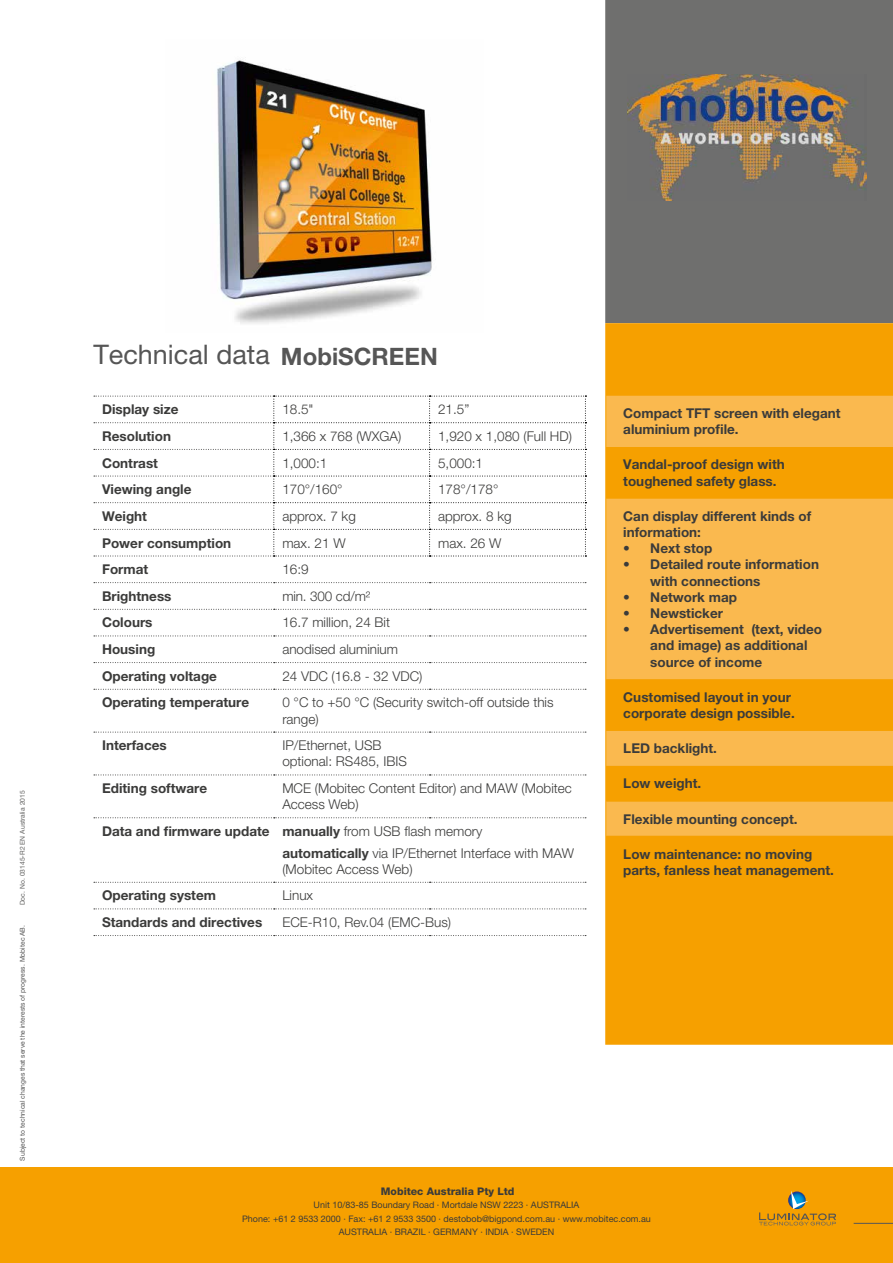
<style>
.page{position:relative;width:893px;height:1263px;background:#fff}
.page>*{position:absolute;margin:0;border:0;box-sizing:border-box;transform-origin:0 0}
.t1{font:27px "Helvetica Neue LT Pro";color:#565656}
.t2{font:700 24px "Helvetica Neue LT Pro";color:#565656}
.t3{font:700 13.5px/16.2px "Helvetica Neue LT Pro";color:#3b3b3a}
.t4{font:300 13.5px/16.2px "Helvetica Neue LT Pro";color:#3b3b3a}
.t5{font:800 10.5px "Helvetica Neue LT Pro";color:#3b3b3a}
.t6{font:9px/13.5px "Helvetica Neue LT Pro";color:#3b3b3a;text-align:center}
.t7{font:6.75px "Helvetica Neue LT Pro";color:#565656}
.t8{font:6.75px "Helvetica Neue LT Pro";color:#636362}
.s1{font-weight:700}
</style>
<div class="page">
<img style="left:217px;top:60px;width:215px;height:264px">
<div style="left:605px;top:0;width:288px;height:323px;background:#6f6f6e"></div>
<div style="left:605px;top:323px;width:288px;height:722px;background:#f6a000"></div>
<div style="left:0;top:1168px;width:893px;height:95px;background:#f6a000"></div>
<svg style="left:94px;top:582px;width:492px;height:1px"></svg>
<svg style="left:94px;top:609px;width:492px;height:1px"></svg>
<svg style="left:94px;top:636px;width:492px;height:1px"></svg>
<svg style="left:94px;top:662px;width:492px;height:1px"></svg>
<svg style="left:94px;top:689px;width:492px;height:1px"></svg>
<svg style="left:94px;top:732px;width:492px;height:1px"></svg>
<svg style="left:94px;top:774px;width:492px;height:1px"></svg>
<svg style="left:94px;top:817px;width:492px;height:1px"></svg>
<svg style="left:94px;top:882px;width:492px;height:1px"></svg>
<svg style="left:94px;top:908px;width:492px;height:1px"></svg>
<svg style="left:94px;top:935px;width:492px;height:1px"></svg>
<svg style="left:94px;top:396px;width:492px;height:161px"></svg>
<div style="left:606px;top:396px;width:287px;height:51px;background:#fab94f"></div>
<svg style="left:606px;top:447px;width:287px;height:440px;background:#f8ae2c"></svg>
<hr style="left:606px;top:801px;width:287px;height:1px;background:#f6a000">
<hr style="left:606px;top:836px;width:287px;height:1px;background:#f6a000">
<hr style="left:606px;top:887px;width:287px;height:1px;background:#f6a000">
<img style="left:627px;top:75px;width:239px;height:125px">
<svg style="left:759px;top:1191px;width:77px;height:34px"></svg>
<hr style="left:854px;top:1223px;width:39px;height:1px;background:#565656">
<p class="t8" style="left:19px;top:905px;width:116px;rotate:-90deg">Doc. No. 03145-R2 EN Australia 2015</p>
<p class="t7" style="left:19px;top:1160px;width:237px;rotate:-90deg">Subject to technical changes that serve the interests of progress. Mobitec AB.</p>
<h1 class="t1" style="left:93px;top:338px;width:178px">Technical data</h1>
<h2 class="t2" style="left:281px;top:341px;width:158px">MobiSCREEN</h2>
<p class="t3" style="left:102px;top:401px;width:78px">Display size</p>
<p class="t4" style="left:282px;top:401px;width:33px">18.5"</p>
<p class="t4" style="left:438px;top:401px;width:33px">21.5”</p>
<p class="t3" style="left:102px;top:428px;width:70px">Resolution</p>
<p class="t4" style="left:282px;top:428px;width:121px">1,366 x 768 (WXGA)</p>
<p class="t4" style="left:438px;top:428px;width:135px">1,920 x 1,080 (Full HD)</p>
<p class="t3" style="left:102px;top:454px;width:58px">Contrast</p>
<p class="t4" style="left:282px;top:454px;width:47px">1,000:1</p>
<p class="t4" style="left:438px;top:454px;width:47px">5,000:1</p>
<p class="t3" style="left:102px;top:481px;width:91px">Viewing angle</p>
<p class="t4" style="left:282px;top:481px;width:62px">170°/160°</p>
<p class="t4" style="left:438px;top:481px;width:62px">178°/178°</p>
<p class="t3" style="left:102px;top:508px;width:46px">Weight</p>
<p class="t4" style="left:282px;top:508px;width:75px">approx. 7 kg</p>
<p class="t4" style="left:438px;top:508px;width:75px">approx. 8 kg</p>
<p class="t3" style="left:102px;top:534px;width:131px">Power consumption</p>
<p class="t4" style="left:282px;top:534px;width:65px">max. 21 W</p>
<p class="t4" style="left:438px;top:534px;width:65px">max. 26 W</p>
<p class="t3" style="left:102px;top:561px;width:48px">Format</p>
<p class="t4" style="left:282px;top:561px;width:28px">16:9</p>
<p class="t3" style="left:102px;top:588px;width:71px">Brightness</p>
<p class="t4" style="left:282px;top:588px;width:90px">min. 300 cd/m²</p>
<p class="t3" style="left:102px;top:614px;width:52px">Colours</p>
<p class="t4" style="left:282px;top:614px;width:109px">16.7 million, 24 Bit</p>
<p class="t3" style="left:102px;top:641px;width:55px">Housing</p>
<p class="t4" style="left:282px;top:641px;width:117px">anodised aluminium</p>
<p class="t3" style="left:102px;top:667px;width:116px">Operating voltage</p>
<p class="t4" style="left:282px;top:668px;width:142px">24 VDC (16.8 - 32 VDC)</p>
<p class="t3" style="left:102px;top:694px;width:149px">Operating temperature</p>
<p class="t4" style="left:282px;top:694px;width:273px">0 °C to +50 °C (Security switch-off outside this range)</p>
<p class="t3" style="left:102px;top:737px;width:66px">Interfaces</p>
<p class="t4" style="left:282px;top:737px;width:126px">IP/Ethernet, USB optional: RS485, IBIS</p>
<p class="t3" style="left:102px;top:780px;width:107px">Editing software</p>
<p class="t4" style="left:282px;top:780px;width:291px">MCE (Mobitec Content Editor) and MAW (Mobitec<br>Access Web)</p>
<p class="t4" style="left:282px;top:820px;width:293px;line-height:21.6px;text-indent:-180px"><span class="s1">Data and firmware update manually</span> from USB flash memory<br><span class="s1">automatically</span> via IP/Ethernet Interface with MAW</p>
<p class="t4" style="left:282px;top:861px;width:132px">(Mobitec Access Web)</p>
<p class="t3" style="left:102px;top:887px;width:115px">Operating system</p>
<p class="t4" style="left:282px;top:887px;width:32px">Linux</p>
<p class="t3" style="left:102px;top:914px;width:162px">Standards and directives</p>
<p class="t4" style="left:282px;top:914px;width:170px">ECE-R10, Rev.04 (EMC-Bus)</p>
<p class="t3" style="left:623px;top:405px;width:219px">Compact TFT screen with elegant aluminium profile.</p>
<p class="t3" style="left:623px;top:456px;width:163px">Vandal-proof design with toughened safety glass.</p>
<p class="t3" style="left:623px;top:508px;width:189px">Can display different kinds of information:</p>
<p class="t3" style="left:623px;top:540px;width:91px">• Next stop</p>
<p class="t3" style="left:650px;top:556px;width:170px;text-indent:-27px">• Detailed route information with connections</p>
<p class="t3" style="left:623px;top:589px;width:115px">• Network map</p>
<p class="t3" style="left:623px;top:605px;width:101px">• Newsticker</p>
<p class="t3" style="left:650px;top:621px;width:173px;text-indent:-27px">• Advertisement (text, video and image) as additional source of income</p>
<p class="t3" style="left:623px;top:689px;width:173px">Customised layout in your corporate design possible.</p>
<p class="t3" style="left:623px;top:740px;width:95px">LED backlight.</p>
<p class="t3" style="left:623px;top:775px;width:79px">Low weight.</p>
<p class="t3" style="left:623px;top:810px;width:176px">Flexible mounting concept.</p>
<p class="t3" style="left:623px;top:845px;width:212px">Low maintenance: no moving parts, fanless heat management.</p>
<p class="t5" style="left:381px;top:1184px;width:135px">Mobitec Australia Pty Ltd</p>
<p class="t6" style="left:242px;top:1198px;width:410px">Unit 10/83-85 Boundary Road ∙ Mortdale NSW 2223 ∙ AUSTRALIA<br>Phone: +61 2 9533 2000 ∙ Fax: +61 2 9533 3500 ∙ destobob@bigpond.com.au ∙ www.mobitec.com.au<br>AUSTRALIA ∙ BRAZIL ∙ GERMANY ∙ INDIA ∙ SWEDEN</p>
</div>
